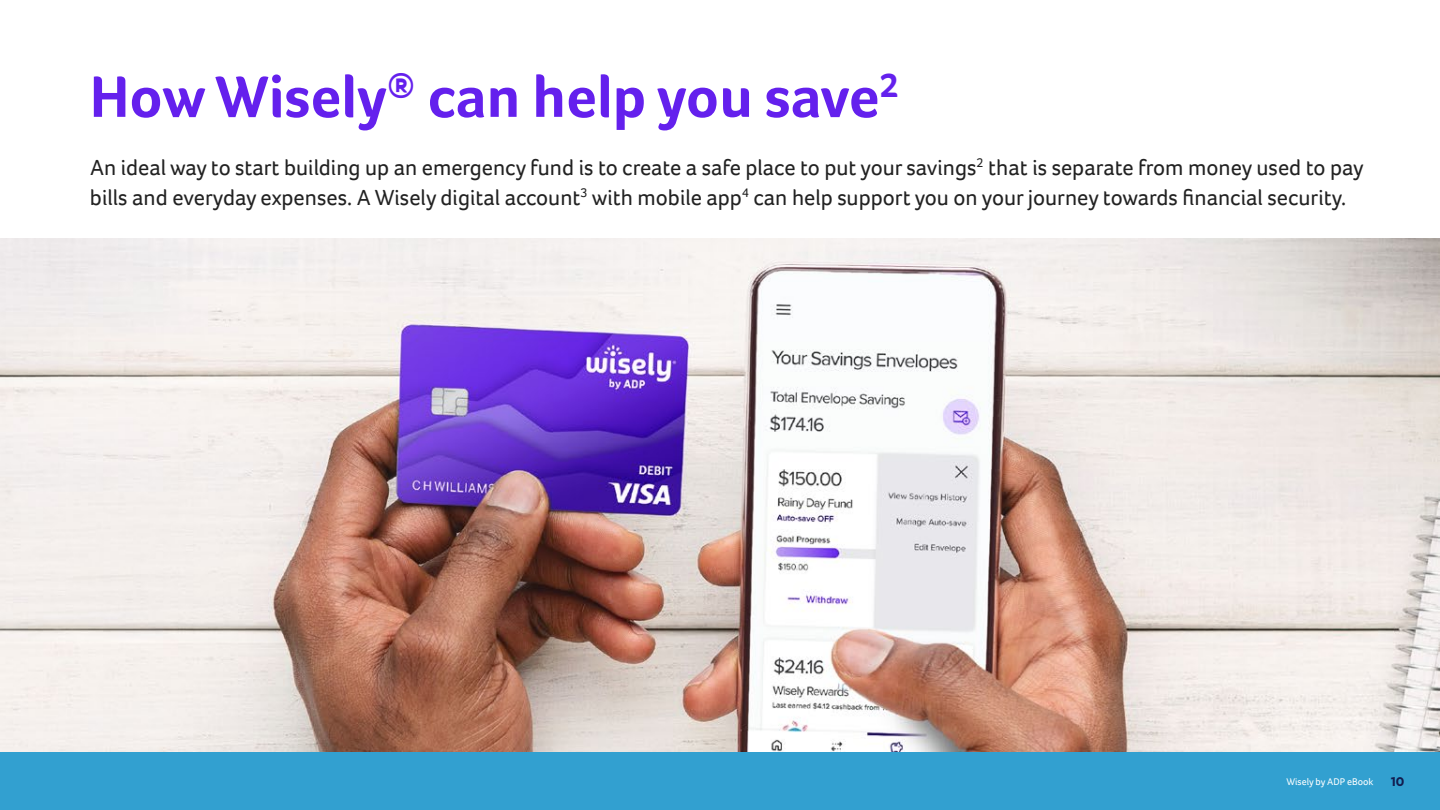
<style>
.page{position:relative;width:1440px;height:810px;background:#fff}
.page>*{position:absolute;margin:0;border:0;box-sizing:border-box;transform-origin:0 0}
.t1{font:700 60px "Foco";color:#6420ed}
.t2{font:22.5px/30px "Foco";color:#222}
.t3{font:700 12.5px "Specter";color:#121c4e}
.t4{font:10px "Foco";color:#fff}
</style>
<div class="page">
<div style="left:0;top:752px;width:1440px;height:58px;background:#32a0d0"></div>
<img style="left:0;top:239px;width:1440px;height:513px">
<h1 class="t1" style="left:90px;top:57px;width:810px">How Wisely<sup>®</sup> can help you save<sup>2</sup></h1>
<p class="t2" style="left:90px;top:152px;width:1275px">An ideal way to start building up an emergency fund is to create a safe place to put your savings<sup>2</sup> that is separate from money used to pay bills and everyday expenses. A Wisely digital account<sup>3</sup> with mobile app<sup>4</sup> can help support you on your journey towards financial security.</p>
<p class="t4" style="left:1286px;top:775px;width:89px">Wisely by ADP eBook</p>
<p class="t3" style="left:1391px;top:773px;width:15px">10</p>
</div>
